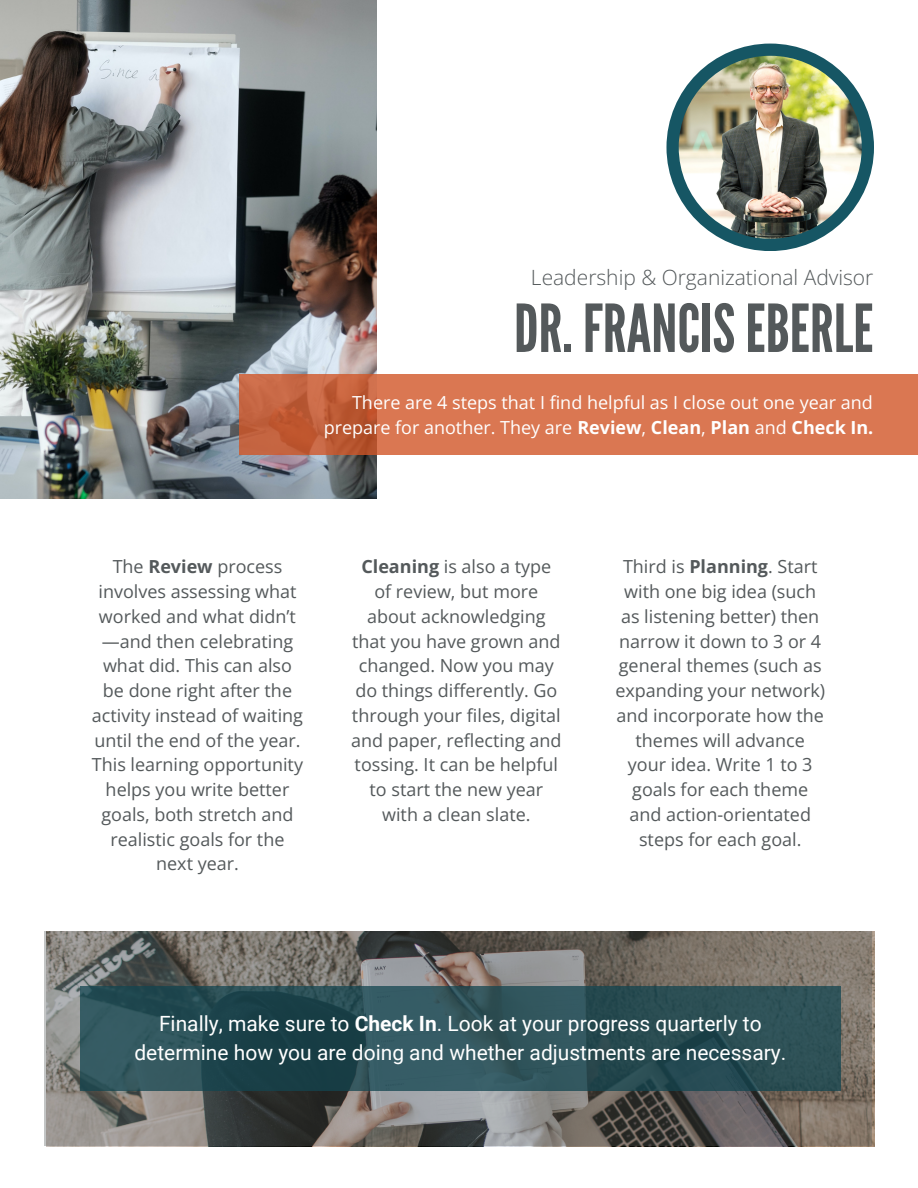
<style>
.page{position:relative;width:918px;height:1188px;background:#fff}
.page>*{position:absolute;margin:0;border:0;box-sizing:border-box;transform-origin:0 0}
.t1{font:66px "League Gothic";color:#54595b}
.t2{font:21px/29.2px "Roboto";color:#fff;text-align:center}
.t3{font:300 21px "Open Sans";color:#54595b}
.t4{font:18px/24.8px "Open Sans";color:#54595b;text-align:center}
.t5{font:18px "Open Sans";color:#fff}
.s1{font-weight:700}
</style>
<div class="page">
<img style="left:0;top:0;width:377px;height:498px">
<svg style="left:239px;top:374px;width:679px;height:81px;background:#d4724d"></svg>
<div style="left:666px;top:44px;width:208px;height:207px;background:#165664;border-radius:50%"></div>
<img style="left:679px;top:56px;width:183px;height:183px;border-radius:50%">
<svg style="left:44px;top:932px;width:828px;height:214px;background:#74706b"></svg>
<svg style="left:80px;top:986px;width:761px;height:105px;background:#2a4e56"></svg>
<p class="t3" style="left:531px;top:263px;width:344px">Leadership &amp; Organizational Advisor</p>
<p class="t1" style="left:514px;top:290px;width:361px">DR. FRANCISEBERLE</p>
<p class="t5" style="left:352px;top:390px;width:522px">There are 4 steps that I find helpful as I close out one year and</p>
<p class="t5" style="left:324px;top:415px;width:551px">prepare for another. They are <span class="s1">Review</span>, <span class="s1">Clean</span>, <span class="s1">Plan</span> and <span class="s1">Check In.</span></p>
<p class="t4" style="left:92px;top:554px;width:213px">The <span class="s1">Review</span> process involves assessing what worked and what didn’t —and then celebrating what did. This can also be done right after the activity instead of waiting until the end of the year.<br>This learning opportunity helps you write better goals, both stretch and realistic goals for the next year.</p>
<p class="t4" style="left:351px;top:554px;width:212px"><span class="s1">Cleaning</span> is also a type of review, but more about acknowledging that you have grown and changed. Now you may do things differently. Go through your files, digital and paper, reflecting and tossing. It can be helpful to start the new year with a clean slate.</p>
<p class="t4" style="left:615px;top:554px;width:211px">Third is <span class="s1">Planning</span>. Start with one big idea (such as listening better) then narrow it down to 3 or 4 general themes (such as expanding your network) and incorporate how the themes will advance your idea. Write 1 to 3 goals for each theme and action-orientated steps for each goal.</p>
<p class="t2" style="left:134px;top:1009px;width:653px">Finally, make sure to <span class="s1">Check In</span>. Look at your progress quarterly to determine how you are doing and whether adjustments are necessary.</p>
</div>
